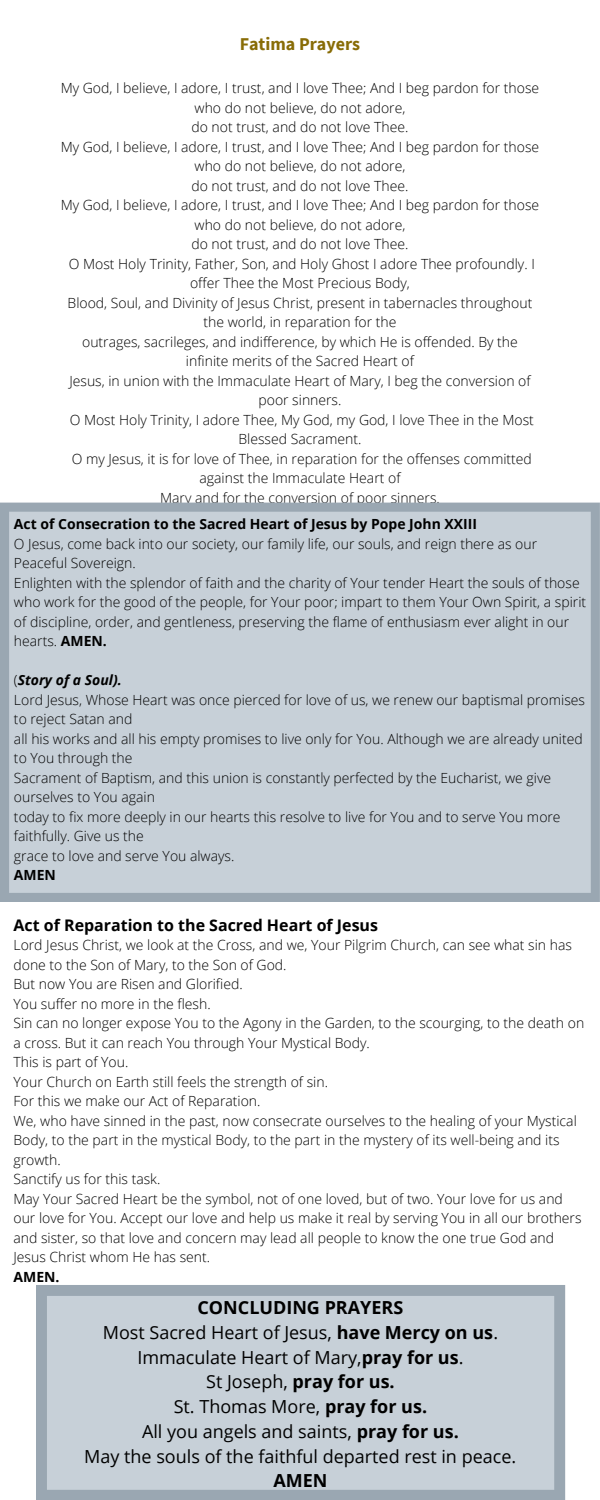
<style>
.page{position:relative;width:600px;height:1500px;background:#fff}
.page>*{position:absolute;margin:0;border:0;box-sizing:border-box;transform-origin:0 0}
.t1{font:18px/24.8px "Open Sans";color:#000;text-align:center}
.t2{font:700 18px "Source Sans Pro";color:#886c06}
.t3{font:700 18px "Open Sans";color:#000}
.t4{font:700 16px "Open Sans";color:#000}
.t5{font:300 14px/19.5px "Open Sans";color:#000}
.t6{font:700 14px "Open Sans";color:#000}
.s1{font-weight:700}
.s2{font-weight:700;font-style:italic}
</style>
<div class="page">
<svg style="left:0;top:503px;width:600px;height:399px;background:#c3ccd5"></svg>
<svg style="left:36px;top:1285px;width:529px;height:215px;background:#c0cad2"></svg>
<p class="t2" style="left:240px;top:32px;width:122px">Fatima Prayers</p>
<p class="t5" style="left:61px;top:78px;width:480px;text-align:center">My God, I believe, I adore, I trust, and I love Thee; And I beg pardon for those who do not believe, do not adore,<br>do not trust, and do not love Thee.<br>My God, I believe, I adore, I trust, and I love Thee; And I beg pardon for those who do not believe, do not adore,<br>do not trust, and do not love Thee.<br>My God, I believe, I adore, I trust, and I love Thee; And I beg pardon for those who do not believe, do not adore,<br>do not trust, and do not love Thee.<br>O Most Holy Trinity, Father, Son, and Holy Ghost I adore Thee profoundly. I offer Thee the Most Precious Body,<br>Blood, Soul, and Divinity of Jesus Christ, present in tabernacles throughout the world, in reparation for the<br>outrages, sacrileges, and indifference, by which He is offended. By the infinite merits of the Sacred Heart of<br>Jesus, in union with the Immaculate Heart of Mary, I beg the conversion of poor sinners.<br>O Most Holy Trinity, I adore Thee, My God, my God, I love Thee in the Most Blessed Sacrament.<br>O my Jesus, it is for love of Thee, in reparation for the offenses committed against the Immaculate Heart of<br>Mary and for the conversion of poor sinners.</p>
<p class="t6" style="left:14px;top:515px;width:465px">Act of Consecration to the Sacred Heart of Jesus by Pope John XXIII</p>
<p class="t5" style="left:14px;top:534px;width:574px">O Jesus, come back into our society, our family life, our souls, and reign there as our Peaceful Sovereign.<br>Enlighten with the splendor of faith and the charity of Your tender Heart the souls of those who work for the good of the people, for Your poor; impart to them Your Own Spirit, a spirit of discipline, order, and gentleness, preserving the flame of enthusiasm ever alight in our hearts. <span class="s1">AMEN.</span></p>
<p class="t5" style="left:14px;top:670px;width:573px">(<span class="s2">Story of a Soul).<br></span>Lord Jesus, Whose Heart was once pierced for love of us, we renew our baptismal promises to reject Satan and<br>all his works and all his empty promises to live only for You. Although we are already united to You through the<br>Sacrament of Baptism, and this union is constantly perfected by the Eucharist, we give ourselves to You again<br>today to fix more deeply in our hearts this resolve to live for You and to serve You more faithfully. Give us the<br>grace to love and serve You always.</p>
<p class="t6" style="left:14px;top:865px;width:44px">AMEN</p>
<p class="t4" style="left:14px;top:914px;width:366px">Act of Reparation to the Sacred Heart of Jesus</p>
<p class="t5" style="left:14px;top:935px;width:572px">Lord Jesus Christ, we look at the Cross, and we, Your Pilgrim Church, can see what sin has done to the Son of Mary, to the Son of God.<br>But now You are Risen and Glorified.<br>You suffer no more in the flesh.<br>Sin can no longer expose You to the Agony in the Garden, to the scourging, to the death on a cross. But it can reach You through Your Mystical Body.<br>This is part of You.<br>Your Church on Earth still feels the strength of sin.<br>For this we make our Act of Reparation.<br>We, who have sinned in the past, now consecrate ourselves to the healing of your Mystical Body, to the part in the mystical Body, to the part in the mystery of its well-being and its growth.<br>Sanctify us for this task.<br>May Your Sacred Heart be the symbol, not of one loved, but of two. Your love for us and our love for You. Accept our love and help us make it real by serving You in all our brothers and sister, so that love and concern may lead all people to know the one true God and Jesus Christ whom He has sent.</p>
<p class="t6" style="left:14px;top:1267px;width:48px">AMEN.</p>
<p class="t1" style="left:84px;top:1295px;width:433px"><span class="s1">CONCLUDING PRAYERS<br></span>Most Sacred Heart of Jesus, <span class="s1">have Mercy on us</span>.<br>Immaculate Heart of Mary,<span class="s1">pray for us</span>.<br>St Joseph, <span class="s1">pray for us.<br></span>St. Thomas More, <span class="s1">pray for us.<br></span>All you angels and saints, <span class="s1">pray for us.<br></span>May the souls of the faithful departed rest in peace.</p>
<p class="t3" style="left:273px;top:1468px;width:56px">AMEN</p>
</div>
